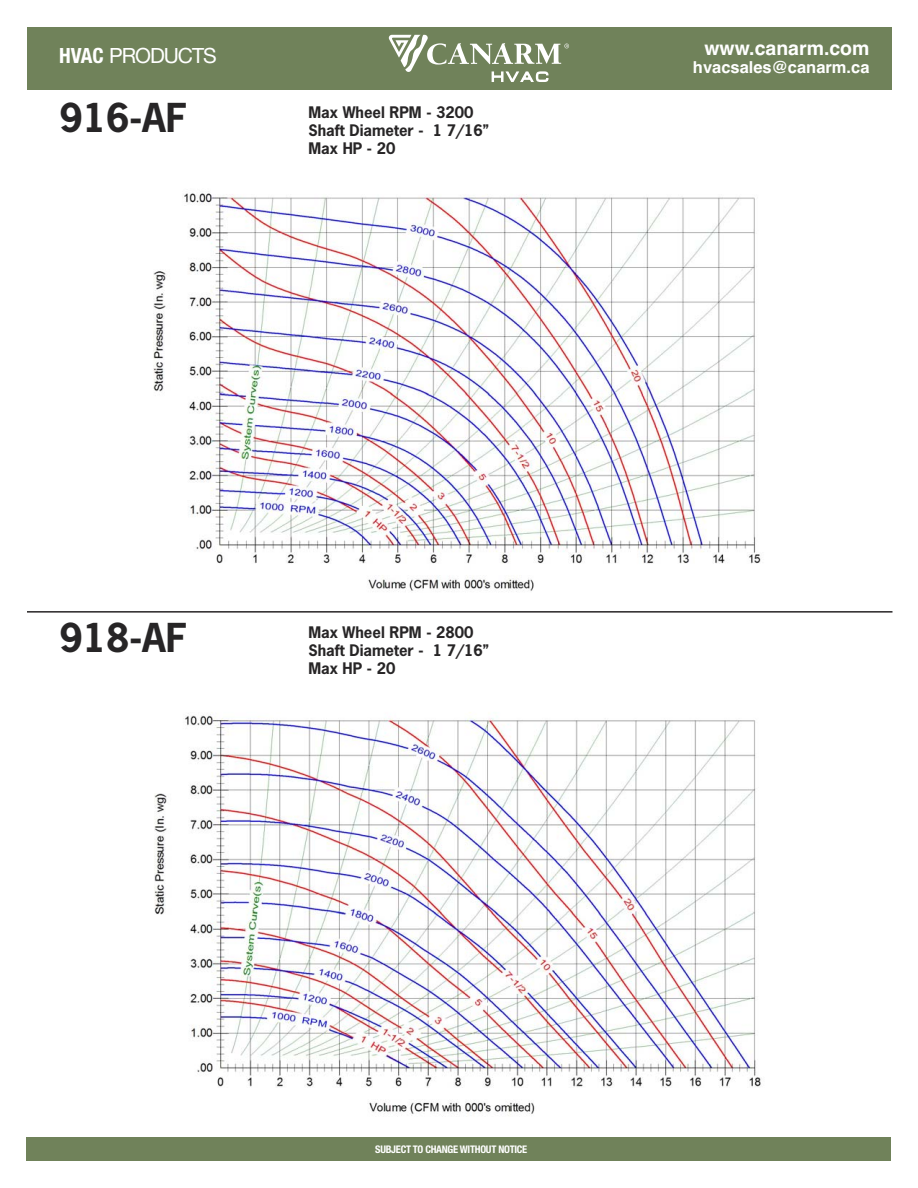
<style>
.page{position:relative;width:918px;height:1188px;background:#fff}
.page>*{position:absolute;margin:0;border:0;box-sizing:border-box;transform-origin:0 0}
.t1{font:700 37.5px "News Gothic";color:#272526}
.t2{font:21px "Helvetica Neue";letter-spacing:-.05em;color:#fff}
.t3{font:700 19.5px "Helvetica";color:#fff}
.t4{font:700 16.5px "Helvetica";color:#fff}
.t5{font:700 15px/18px "News Gothic";color:#272526}
.t6{font:700 condensed 10.5px "Helvetica Neue";letter-spacing:-.025em;color:#fff}
.s1{font-weight:700;font-stretch:condensed}
</style>
<div class="page">
<div style="left:27px;top:27px;width:864px;height:62px;background:#70825a"></div>
<div style="left:27px;top:1138px;width:864px;height:23px;background:#70825a"></div>
<hr style="left:27px;top:611px;width:865px;height:2px;background:#272526">
<img style="left:153px;top:193px;width:608px;height:399px">
<img style="left:154px;top:712px;width:607px;height:404px">
<svg style="left:389px;top:35px;width:180px;height:47px"></svg>
<h2 class="t2" style="left:59px;top:44px;width:159px"><span class="s1">HVAC</span> PRODUCTS</h2>
<h1 class="t1" style="left:59px;top:102px;width:129px">916-AF</h1>
<p class="t5" style="left:309px;top:104px;width:182px">Max Wheel RPM - 3200<br>Shaft Diameter - 1 7/16”<br>Max HP - 20</p>
<h1 class="t1" style="left:59px;top:622px;width:129px">918-AF</h1>
<p class="t5" style="left:308px;top:624px;width:182px">Max Wheel RPM - 2800<br>Shaft Diameter - 1 7/16”<br>Max HP - 20</p>
<h3 class="t3" style="left:704px;top:41px;width:167px">www.canarm.com</h3>
<p class="t4" style="left:693px;top:62px;width:178px">hvacsales@canarm.ca</p>
<p class="t6" style="left:375px;top:1143px;width:154px">SUBJECT TO CHANGE WITHOUT NOTICE</p>
</div>
